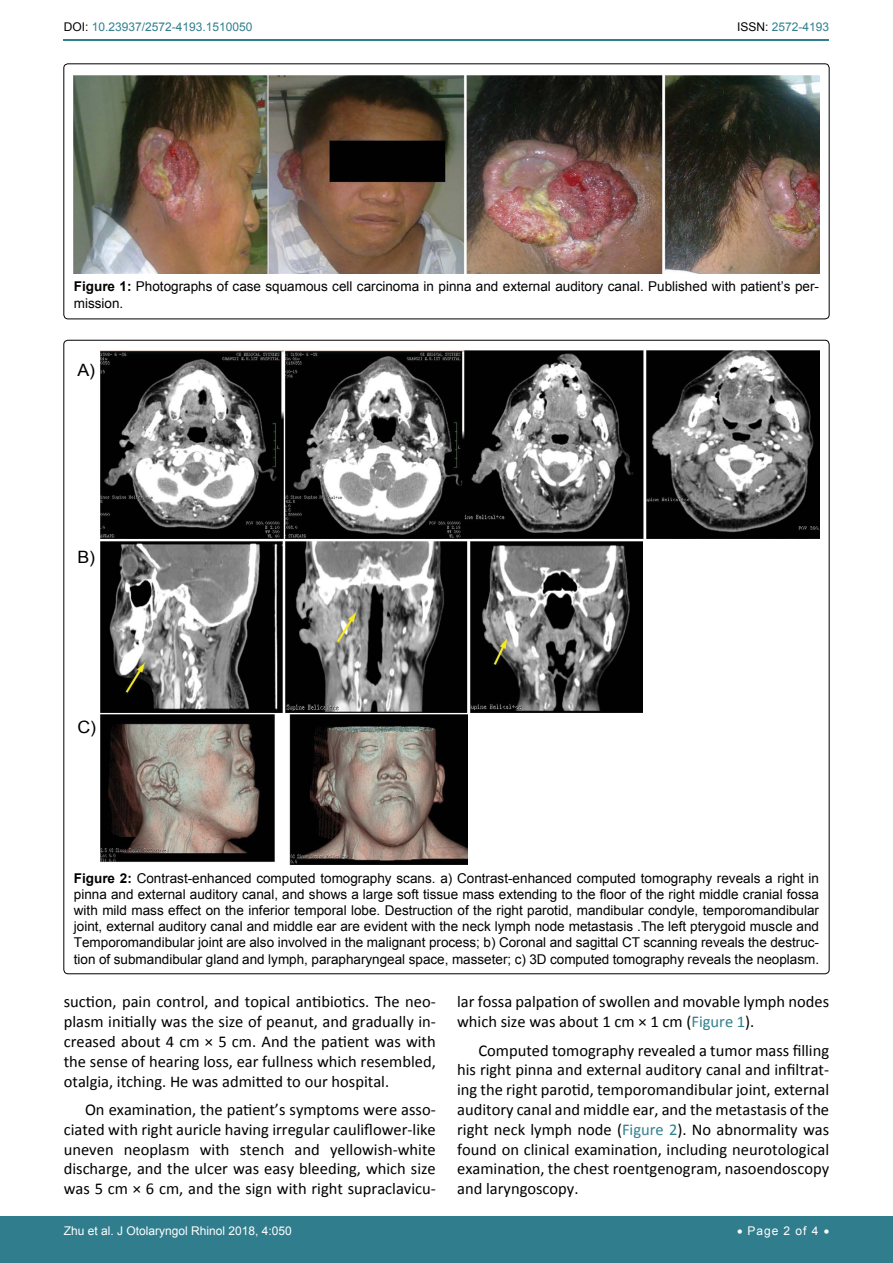
<style>
.page{position:relative;width:893px;height:1263px;background:#fff}
.page>*{position:absolute;margin:0;border:0;box-sizing:border-box;transform-origin:0 0}
.t1{font:17.1px "Arial";color:#000;scale:1.05 1}
.t2{font:16.5px/19.8px "Calibri";color:#000;text-align:justify}
.t3{font:13.5px/16.2px "Arial";color:#000}
.t4{font:12px "Arial";color:#fff}
.t5{font:12px "Arial";color:#30808d}
.s1{color:#000}
.s2{font-weight:700}
.s3{color:#30808d}
</style>
<div class="page">
<hr style="left:64px;top:40px;width:765px;height:1px;background:#30808d">
<div style="left:0;top:1217px;width:893px;height:46px;background:#307d8d"></div>
<div style="left:64px;top:64px;width:765px;height:255px;border:1px solid #000;border-radius:4px"></div>
<img style="left:74px;top:75px;width:745px;height:198px">
<img style="left:101px;top:350px;width:718px;height:189px">
<img style="left:101px;top:541px;width:542px;height:171px">
<img style="left:101px;top:715px;width:367px;height:149px">
<p class="t5" style="left:64px;top:19px;width:190px"><span class="s1">DOI:</span> 10.23937/2572-4193.1510050</p>
<p class="t5" style="left:737px;top:19px;width:94px"><span class="s1">ISSN:</span> 2572-4193</p>
<p class="t3" style="left:74px;top:279px;width:747px"><span class="s2">Figure 1:</span> Photographs of case squamous cell carcinoma in pinna and external auditory canal. Published with patient’s per&shy;mission.</p>
<p class="t1" style="left:77px;top:359px;width:18px">A)</p>
<p class="t1" style="left:77px;top:545px;width:18px">B)</p>
<p class="t1" style="left:77px;top:716px;width:19px">C)</p>
<p class="t3" style="left:74px;top:870px;width:747px;text-align:justify"><span class="s2">Figure 2:</span> Contrast-enhanced computed tomography scans. a) Contrast-enhanced computed tomography reveals a right in pinna and external auditory canal, and shows a large soft tissue mass extending to the floor of the right middle cranial fossa with mild mass effect on the inferior temporal lobe. Destruction of the right parotid, mandibular condyle, temporomandibular joint, external auditory canal and middle ear are evident with the neck lymph node metastasis .The left pterygoid muscle and Temporomandibular joint are also involved in the malignant process; b) Coronal and sagittal CT scanning reveals the destruc&shy;tion of submandibular gland and lymph, parapharyngeal space, masseter; c) 3D computed tomography reveals the neoplasm.</p>
<p class="t2" style="left:64px;top:992px;width:374px">suction, pain control, and topical antibiotics. The neo&shy;plasm initially was the size of peanut, and gradually in&shy;creased about 4 cm × 5 cm. And the patient was with the sense of hearing loss, ear fullness which resembled, otalgia, itching. He was admitted to our hospital.</p>
<p class="t2" style="left:64px;top:1100px;width:374px;text-indent:21px">On examination, the patient’s symptoms were asso&shy;ciated with right auricle having irregular cauliflower-like uneven neoplasm with stench and yellowish-white discharge, and the ulcer was easy bleeding, which size was 5 cm × 6 cm, and the sign with right supraclavicu-</p>
<p class="t2" style="left:457px;top:992px;width:374px">lar fossa palpation of swollen and movable lymph nodes which size was about 1 cm × 1 cm (<span class="s3">Figure 1</span>).</p>
<p class="t2" style="left:457px;top:1040px;width:374px;text-indent:21px">Computed tomography revealed a tumor mass filling his right pinna and external auditory canal and infiltrat&shy;ing the right parotid, temporomandibular joint, external auditory canal and middle ear, and the metastasis of the right neck lymph node (<span class="s3">Figure 2</span>). No abnormality was found on clinical examination, including neurotological examination, the chest roentgenogram, nasoendoscopy and laryngoscopy.</p>
<p class="t4" style="left:64px;top:1223px;width:230px">Zhu et al. J Otolaryngol Rhinol 2018, 4:050</p>
<p class="t4" style="left:737px;top:1223px;width:94px">• Page 2 of 4 •</p>
</div>
